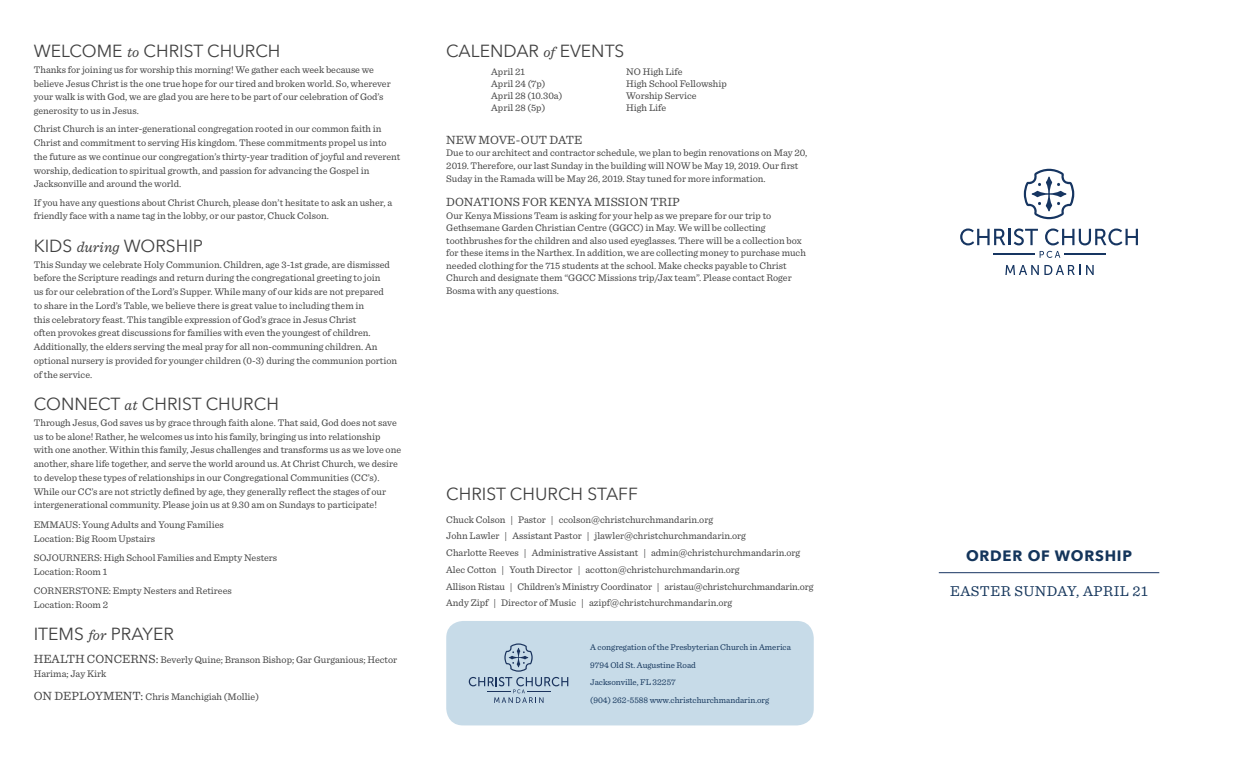
<style>
.page{position:relative;width:1260px;height:765px;background:#fff}
.page>*{position:absolute;margin:0;border:0;box-sizing:border-box;transform-origin:0 0}
.church_info{font:17.5px "Avenir Next";color:#414141}
.date_of_service{font:15px "Sentinel";letter-spacing:.03em;color:#14355b}
.order_of_worship{font:700 15px "Avenir Next";letter-spacing:.05em;color:#14355b}
.t1{font:12.5px "Sentinel";color:#414141}
.title_of_worship{font:10px/13.8px "Sentinel";color:#414141}
.t2{font:8.75px "Sentinel";color:#14355b}
.s1{font-family:"Sentinel";font-style:italic;font-size:15px}
.s2{font-size:12.5px}
</style>
<div class="page">
<div style="left:446px;top:621px;width:368px;height:104px;background:#c7dbe8;border-radius:17px"></div>
<svg style="left:469px;top:643px;width:99px;height:60px"></svg>
<svg style="left:1024px;top:169px;width:50px;height:50px"></svg>
<svg style="left:960px;top:228px;width:45px;height:17px"></svg>
<hr style="left:1008px;top:229px;width:3px;height:16px;background:#163561">
<svg style="left:1014px;top:228px;width:24px;height:17px"></svg>
<svg style="left:1045px;top:228px;width:93px;height:17px"></svg>
<svg style="left:1005px;top:265px;width:89px;height:10px"></svg>
<hr style="left:993px;top:254px;width:41px;height:1px;background:#163561">
<hr style="left:1065px;top:254px;width:41px;height:1px;background:#163561">
<svg style="left:1040px;top:251px;width:20px;height:7px"></svg>
<hr style="left:939px;top:572px;width:220px;height:1px;background:#183461">
<p class="church_info" style="left:34px;top:36px;width:248px">WELCOME <span class="s1">to</span> CHRIST CHURCH</p>
<p class="title_of_worship" style="left:34px;top:62px;width:359px">Thanks for joining us for worship this morning! We gather each week because we believe Jesus Christ is the one true hope for our tired and broken world. So, wherever your walk is with God, we are glad you are here to be part of our celebration of God’s generosity to us in Jesus.</p>
<p class="title_of_worship" style="left:34px;top:122px;width:368px">Christ Church is an inter-generational congregation rooted in our common faith in Christ and commitment to serving His kingdom. These commitments propel us into the future as we continue our congregation’s thirty-year tradition of joyful and reverent worship, dedication to spiritual growth, and passion for advancing the Gospel in Jacksonville and around the world.</p>
<p class="title_of_worship" style="left:34px;top:195px;width:360px">If you have any questions about Christ Church, please don’t hesitate to ask an usher, a friendly face with a name tag in the lobby, or our pastor, Chuck Colson.</p>
<p class="church_info" style="left:34px;top:231px;width:171px">KIDS <span class="s1">during</span> WORSHIP</p>
<p class="title_of_worship" style="left:34px;top:257px;width:365px">This Sunday we celebrate Holy Communion. Children, age 3-1st grade, are dismissed before the Scripture readings and return during the congregational greeting to join<br>us for our celebration of the Lord’s Supper. While many of our kids are not prepared<br>to share in the Lord’s Table, we believe there is great value to including them in<br>this celebratory feast. This tangible expression of God’s grace in Jesus Christ<br>often provokes great discussions for families with even the youngest of children.<br>Additionally, the elders serving the meal pray for all non-communing children. An optional nursery is provided for younger children (0-3) during the communion portion of the service.</p>
<p class="church_info" style="left:34px;top:389px;width:247px">CONNECT <span class="s1">at</span> CHRIST CHURCH</p>
<p class="title_of_worship" style="left:34px;top:415px;width:369px">Through Jesus, God saves us by grace through faith alone. That said, God does not save us to be alone! Rather, he welcomes us into his family, bringing us into relationship with one another. Within this family, Jesus challenges and transforms us as we love one another, share life together, and serve the world around us. At Christ Church, we desire to develop these types of relationships in our Congregational Communities (CC’s).</p>
<p class="title_of_worship" style="left:34px;top:484px;width:354px">While our CC’s are not strictly defined by age, they generally reflect the stages of our intergenerational community. Please join us at 9.30 am on Sundays to participate!</p>
<p class="title_of_worship" style="left:34px;top:517px;width:192px">EMMAUS: Young Adults and Young Families<br>Location: Big Room Upstairs</p>
<p class="title_of_worship" style="left:34px;top:550px;width:245px">SOJOURNERS: High School Families and Empty Nesters<br>Location: Room 1</p>
<p class="title_of_worship" style="left:34px;top:583px;width:200px">CORNERSTONE: Empty Nesters and Retirees<br>Location: Room 2</p>
<p class="church_info" style="left:34px;top:619px;width:142px">ITEMS <span class="s1">for</span> PRAYER</p>
<p class="title_of_worship" style="left:34px;top:652px;width:365px"><span class="s2">HEALTH CONCERNS:</span> Beverly Quine; Branson Bishop; Gar Gurganious; Hector<br>Harima; Jay Kirk</p>
<p class="title_of_worship" style="left:34px;top:689px;width:227px"><span class="s2">ON DEPLOYMENT:</span> Chris Manchigiah (Mollie)</p>
<p class="church_info" style="left:446px;top:36px;width:180px">CALENDAR <span class="s1">of</span> EVENTS</p>
<p class="title_of_worship" style="left:491px;top:64px;width:35px">April 21</p>
<p class="title_of_worship" style="left:626px;top:64px;width:58px">NO High Life</p>
<p class="title_of_worship" style="left:491px;top:76px;width:56px">April 24 (7p)</p>
<p class="title_of_worship" style="left:626px;top:76px;width:102px">High School Fellowship</p>
<p class="title_of_worship" style="left:491px;top:88px;width:73px">April 28 (10.30a)</p>
<p class="title_of_worship" style="left:626px;top:88px;width:72px">Worship Service</p>
<p class="title_of_worship" style="left:491px;top:100px;width:56px">April 28 (5p)</p>
<p class="title_of_worship" style="left:626px;top:100px;width:41px">High Life</p>
<p class="t1" style="left:446px;top:130px;width:138px">NEW MOVE-OUT DATE</p>
<p class="title_of_worship" style="left:446px;top:146px;width:363px;line-height:12.5px">Due to our architect and contractor schedule, we plan to begin renovations on May 20,<br>2019. Therefore, our last Sunday in the building will NOW be May 19, 2019. Our first</p>
<p class="title_of_worship" style="left:446px;top:172px;width:321px">Suday in the Ramada will be May 26, 2019. Stay tuned for more information.</p>
<p class="t1" style="left:446px;top:192px;width:235px">DONATIONS FOR KENYA MISSION TRIP</p>
<p class="title_of_worship" style="left:446px;top:208px;width:361px;line-height:12.5px">Our Kenya Missions Team is asking for your help as we prepare for our trip to Gethsemane Garden Christian Centre (GGCC) in May. We will be collecting toothbrushes for the children and also used eyeglasses. There will be a collection box for these items in the Narthex. In addition, we are collecting money to purchase much needed clothing for the 715 students at the school. Make checks payable to Christ Church and designate them “GGCC Missions trip/Jax team”. Please contact Roger Bosma with any questions.</p>
<p class="church_info" style="left:446px;top:479px;width:193px">CHRIST CHURCH STAFF</p>
<p class="title_of_worship" style="left:446px;top:512px;width:268px">Chuck Colson | Pastor | ccolson@christchurchmandarin.org</p>
<p class="title_of_worship" style="left:446px;top:528px;width:301px">John Lawler | Assistant Pastor | jlawler@christchurchmandarin.org</p>
<p class="title_of_worship" style="left:446px;top:545px;width:356px">Charlotte Reeves | Administrative Assistant | admin@christchurchmandarin.org</p>
<p class="title_of_worship" style="left:446px;top:562px;width:295px">Alec Cotton | Youth Director | acotton@christchurchmandarin.org</p>
<p class="title_of_worship" style="left:446px;top:579px;width:369px">Allison Ristau | Children’s Ministry Coordinator | aristau@christchurchmandarin.org</p>
<p class="title_of_worship" style="left:446px;top:595px;width:287px">Andy Zipf | Director of Music | azipf@christchurchmandarin.org</p>
<p class="t2" style="left:590px;top:641px;width:202px">A congregation of the Presbyterian Church in America</p>
<p class="t2" style="left:590px;top:658px;width:107px">9794 Old St. Augustine Road</p>
<p class="t2" style="left:590px;top:676px;width:87px">Jacksonville, FL 32257</p>
<p class="t2" style="left:590px;top:693px;width:181px">(904) 262-5588 www.christchurchmandarin.org</p>
<p class="order_of_worship" style="left:966px;top:543px;width:167px">ORDER OF WORSHIP</p>
<p class="date_of_service" style="left:950px;top:580px;width:199px">EASTER SUNDAY, APRIL 21</p>
</div>
